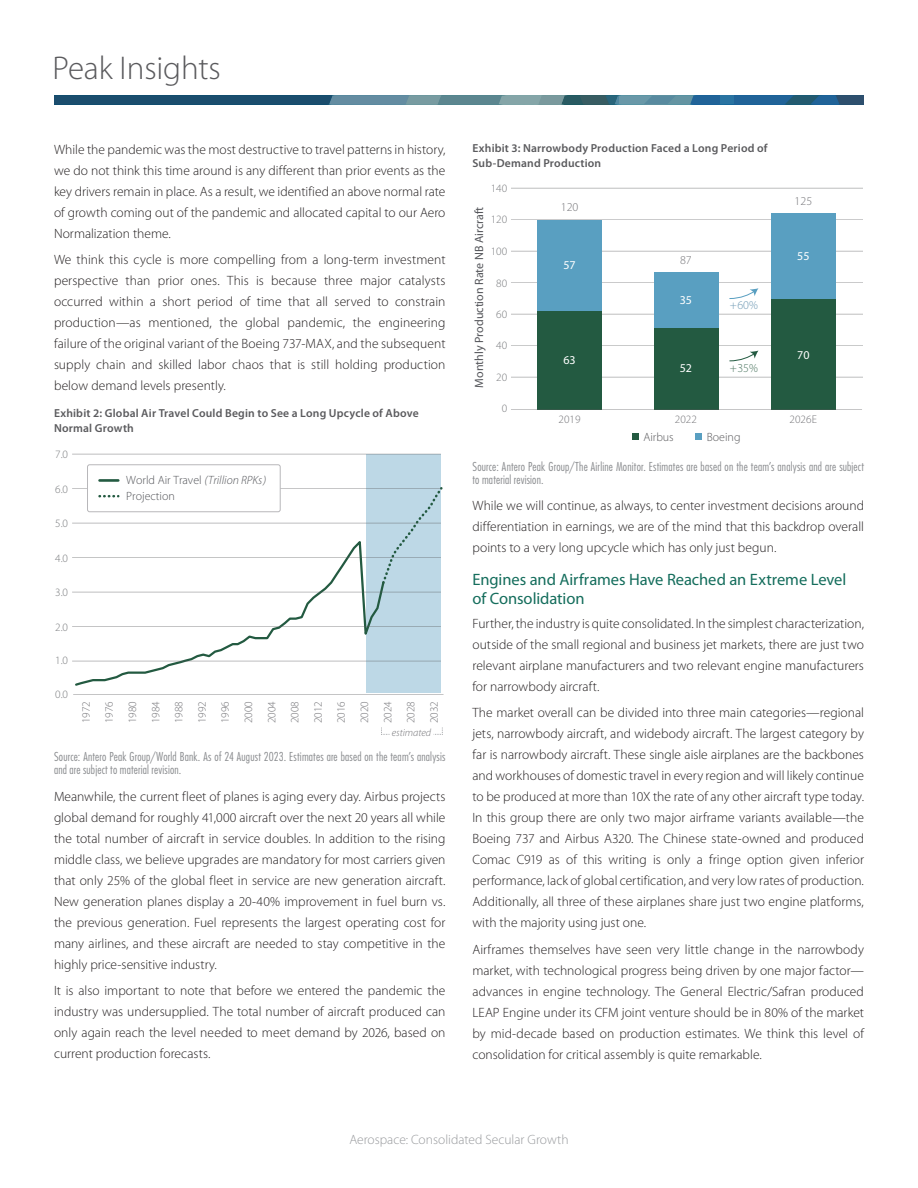
<style>
.page{position:relative;width:918px;height:1188px;background:#fff}
.page>*{position:absolute;margin:0;border:0;box-sizing:border-box;transform-origin:0 0}
.t1{font:300 33px "Myriad Pro";letter-spacing:-.005em;color:#5a5a5d}
.Subheads{font:16.5px/18.8px "Myriad Pro";letter-spacing:-.005em;color:#146d5c}
.Body{font:300 13.5px/21px "Myriad Pro";color:#231f20;text-align:justify}
.t2{font:300 13.5px "Myriad Pro";color:#989a9d}
.Body-2{font:300 condensed 12px/12.8px "Futura Std";letter-spacing:.015em;color:#898b8e}
.t3{font:300 12px/15.9px "Myriad Pro";color:#54555a}
.t4{font:12px "Myriad Pro";color:#54555a}
.t5{font:12px "Myriad Pro";color:#fff}
.t6{font:300 12px "Myriad Pro";letter-spacing:-.005em;color:#5a5a5d}
.t7{font:300 12px "Myriad Pro";color:#747478}
.t8{font:300 12px "Myriad Pro";color:#4f7863}
.t9{font:300 12px "Myriad Pro";color:#6f9ab4}
.Body-3{font:600 11.7px/14.7px "Myriad Pro";letter-spacing:.015em;color:#5a5a5d}
.t10{font:300 11.25px/23.2px "Myriad Pro";color:#747478;text-align:justify}
.t11{font:300 11.25px "Myriad Pro";color:#7a7c7f}
.t12{font:italic 300 10.5px "Myriad Pro";letter-spacing:-.005em;color:#747478}
.s1{font-style:italic}
</style>
<div class="page">
<div style="left:367px;top:454px;width:74px;height:238px;background:#bdd8e6"></div>
<hr style="left:73px;top:694px;width:371px;height:1px;background:#58595b">
<svg style="left:73px;top:537px;width:313px;height:150px"></svg>
<svg style="left:380px;top:487px;width:63px;height:99px"></svg>
<hr style="left:72px;top:661px;width:369px;height:1px;background:#58595b">
<hr style="left:72px;top:626px;width:369px;height:1px;background:#58595b">
<hr style="left:72px;top:592px;width:369px;height:1px;background:#58595b">
<hr style="left:72px;top:557px;width:369px;height:1px;background:#58595b">
<hr style="left:72px;top:523px;width:369px;height:1px;background:#58595b">
<hr style="left:72px;top:488px;width:369px;height:1px;background:#58595b">
<hr style="left:72px;top:454px;width:369px;height:1px;background:#58595b">
<svg style="left:381px;top:727px;width:9px;height:8px"></svg>
<svg style="left:434px;top:727px;width:9px;height:8px"></svg>
<div style="left:88px;top:465px;width:192px;height:47px;background:#fff;border-radius:2px"></div>
<div style="left:87px;top:464px;width:194px;height:48px;border:1px solid #b8b7ba;border-radius:2px"></div>
<hr style="left:100px;top:479px;width:18px;height:3px;background:#235a41">
<svg style="left:100px;top:495px;width:18px;height:2px"></svg>
<hr style="left:511px;top:377px;width:352px;height:1px;background:#58595b">
<hr style="left:511px;top:345px;width:352px;height:1px;background:#58595b">
<hr style="left:511px;top:314px;width:352px;height:1px;background:#58595b">
<hr style="left:511px;top:282px;width:352px;height:1px;background:#58595b">
<hr style="left:511px;top:251px;width:352px;height:1px;background:#58595b">
<hr style="left:511px;top:219px;width:352px;height:1px;background:#58595b">
<hr style="left:511px;top:188px;width:352px;height:1px;background:#58595b">
<div style="left:771px;top:299px;width:65px;height:110px;background:#235a41"></div>
<div style="left:654px;top:328px;width:65px;height:81px;background:#235a41"></div>
<div style="left:537px;top:310px;width:65px;height:99px;background:#235a41"></div>
<div style="left:771px;top:213px;width:65px;height:86px;background:#599fc1"></div>
<div style="left:654px;top:272px;width:65px;height:56px;background:#599fc1"></div>
<div style="left:537px;top:220px;width:65px;height:90px;background:#599fc1"></div>
<hr style="left:511px;top:409px;width:351px;height:1px;background:#58595b">
<div style="left:632px;top:433px;width:6px;height:7px;background:#235a41"></div>
<div style="left:695px;top:433px;width:7px;height:7px;background:#599fc1"></div>
<svg style="left:729px;top:351px;width:29px;height:11px"></svg>
<svg style="left:729px;top:288px;width:29px;height:11px"></svg>
<svg style="left:54px;top:96px;width:667px;height:8px;background:#416f85"></svg>
<svg style="left:734px;top:96px;width:130px;height:8px"></svg>
<div style="left:721px;top:96px;width:13px;height:8px;background:#2973a1"></div>
<p class="t1" style="left:52px;top:50px;width:170px">Peak Insights</p>
<p class="Body" style="left:54px;top:139px;width:393px">While the pandemic was the most destructive to travel patterns in history, we do not think this time around is any different than prior events as the key drivers remain in place. As a result, we identified an above normal rate of growth coming out of the pandemic and allocated capital to our Aero Normalization theme.</p>
<p class="Body" style="left:54px;top:249px;width:393px">We think this cycle is more compelling from a long-term investment perspective than prior ones. This is because three major catalysts occurred within a short period of time that all served to constrain production—as mentioned, the global pandemic, the engineering failure of the original variant of the Boeing 737-MAX, and the subsequent supply chain and skilled labor chaos that is still holding production below demand levels presently.</p>
<p class="Body-3" style="left:54px;top:406px;width:366px">Exhibit 2: Global Air Travel Could Begin to See a Long Upcycle of Above<br>Normal Growth</p>
<p class="t11" style="left:55px;top:448px;width:14px">7.0</p>
<p class="t11" style="left:55px;top:483px;width:14px">6.0</p>
<p class="t11" style="left:55px;top:517px;width:14px">5.0</p>
<p class="t11" style="left:55px;top:552px;width:14px">4.0</p>
<p class="t11" style="left:55px;top:586px;width:14px">3.0</p>
<p class="t11" style="left:55px;top:621px;width:14px">2.0</p>
<p class="t11" style="left:55px;top:654px;width:14px">1.0</p>
<p class="t11" style="left:55px;top:688px;width:14px">0.0</p>
<p class="t3" style="left:126px;top:472px;width:142px">World Air Travel <span class="s1">(Trillion RPKs)<br></span>Projection</p>
<p class="t10" style="left:75px;top:723px;width:23px;rotate:-90deg">1972<br>1976<br>1980<br>1984<br>1988<br>1992<br>1996<br>2000<br>2004<br>2008<br>2012<br>2016<br>2020<br>2024<br>2028<br>2032</p>
<p class="t12" style="left:392px;top:727px;width:41px">estimated</p>
<p class="Body-2" style="left:54px;top:751px;width:393px">Source: Antero Peak Group/World Bank. As of 24 August 2023. Estimates are based on the team’s analysis and are subject to material revision.</p>
<p class="Body" style="left:54px;top:786px;width:393px">Meanwhile, the current fleet of planes is aging every day. Airbus projects global demand for roughly 41,000 aircraft over the next 20 years all while the total number of aircraft in service doubles. In addition to the rising middle class, we believe upgrades are mandatory for most carriers given that only 25% of the global fleet in service are new generation aircraft.<br>New generation planes display a 20-40% improvement in fuel burn vs. the previous generation. Fuel represents the largest operating cost for many airlines, and these aircraft are needed to stay competitive in the highly price-sensitive industry.</p>
<p class="Body" style="left:54px;top:980px;width:393px">It is also important to note that before we entered the pandemic the industry was undersupplied. The total number of aircraft produced can only again reach the level needed to meet demand by 2026, based on current production forecasts.</p>
<p class="Body-3" style="left:472px;top:141px;width:297px">Exhibit 3: Narrowbody Production Faced a Long Period of<br>Sub-Demand Production</p>
<p class="t11" style="left:491px;top:182px;width:18px">140</p>
<p class="t4" style="left:473px;top:388px;width:183px;rotate:-90deg">Monthly Production Rate NB Aircraft</p>
<p class="t11" style="left:491px;top:213px;width:18px">120</p>
<p class="t11" style="left:491px;top:245px;width:18px">100</p>
<p class="t11" style="left:496px;top:277px;width:12px">80</p>
<p class="t11" style="left:496px;top:308px;width:12px">60</p>
<p class="t11" style="left:496px;top:339px;width:12px">40</p>
<p class="t11" style="left:496px;top:371px;width:12px">20</p>
<p class="t11" style="left:502px;top:402px;width:7px">0</p>
<p class="t7" style="left:561px;top:200px;width:19px">120</p>
<p class="t5" style="left:563px;top:259px;width:14px">57</p>
<p class="t5" style="left:563px;top:353px;width:14px">63</p>
<p class="t7" style="left:795px;top:194px;width:19px">125</p>
<p class="t7" style="left:680px;top:254px;width:13px">87</p>
<p class="t5" style="left:797px;top:250px;width:14px">55</p>
<p class="t5" style="left:680px;top:294px;width:14px">35</p>
<p class="t9" style="left:730px;top:299px;width:30px">+60%</p>
<p class="t5" style="left:797px;top:348px;width:14px">70</p>
<p class="t5" style="left:680px;top:361px;width:14px">52</p>
<p class="t8" style="left:730px;top:362px;width:29px">+35%</p>
<p class="t10" style="left:559px;top:408px;width:23px">2019</p>
<p class="t10" style="left:675px;top:408px;width:23px">2022</p>
<p class="t10" style="left:790px;top:408px;width:29px">2026E</p>
<p class="t6" style="left:643px;top:430px;width:32px">Airbus</p>
<p class="t6" style="left:707px;top:430px;width:35px">Boeing</p>
<p class="Body-2" style="left:472px;top:461px;width:393px">Source: Antero Peak Group/The Airline Monitor. Estimates are based on the team’s analysis and are subject to material revision.</p>
<p class="Body" style="left:472px;top:496px;width:393px">While we will continue, as always, to center investment decisions around differentiation in earnings, we are of the mind that this backdrop overall points to a very long upcycle which has only just begun.</p>
<p class="Subheads" style="left:472px;top:571px;width:375px">Engines and Airframes Have Reached an Extreme Level of Consolidation</p>
<p class="Body" style="left:472px;top:613px;width:393px">Further, the industry is quite consolidated. In the simplest characterization, outside of the small regional and business jet markets, there are just two relevant airplane manufacturers and two relevant engine manufacturers for narrowbody aircraft.</p>
<p class="Body" style="left:472px;top:702px;width:393px">The market overall can be divided into three main categories—regional jets, narrowbody aircraft, and widebody aircraft. The largest category by far is narrowbody aircraft. These single aisle airplanes are the backbones and workhouses of domestic travel in every region and will likely continue to be produced at more than 10X the rate of any other aircraft type today.<br>In this group there are only two major airframe variants available—the Boeing 737 and Airbus A320. The Chinese state-owned and produced Comac C919 as of this writing is only a fringe option given inferior performance, lack of global certification, and very low rates of production.<br>Additionally, all three of these airplanes share just two engine platforms, with the majority using just one.</p>
<p class="Body" style="left:472px;top:939px;width:393px">Airframes themselves have seen very little change in the narrowbody market, with technological progress being driven by one major factor— advances in engine technology. The General Electric/Safran produced LEAP Engine under its CFM joint venture should be in 80% of the market by mid-decade based on production estimates. We think this level of consolidation for critical assembly is quite remarkable.</p>
<p class="t2" style="left:349px;top:1132px;width:221px">Aerospace: Consolidated Secular Growth</p>
</div>
